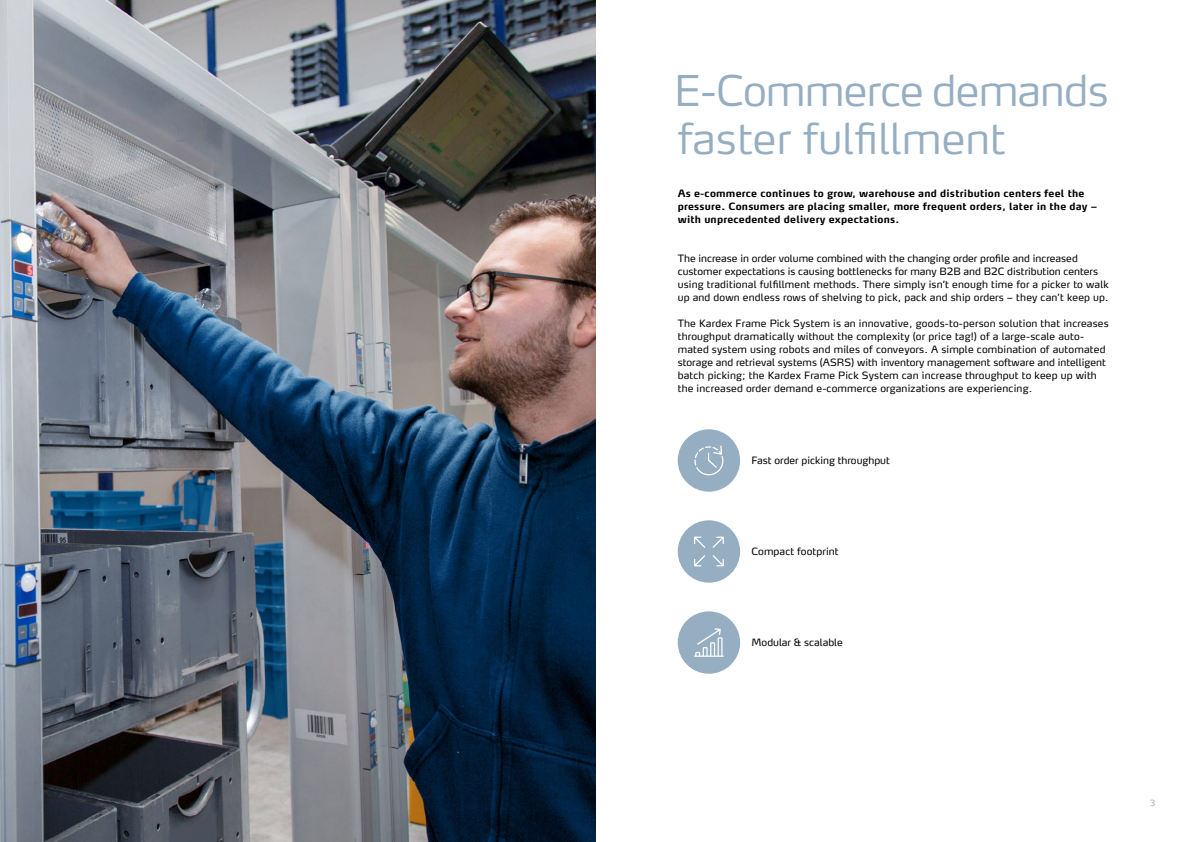
<style>
.page{position:relative;width:1191px;height:842px;background:#fff}
.page>*{position:absolute;margin:0;border:0;box-sizing:border-box;transform-origin:0 0}
.t1{font:300 42px/48px "Max OT";letter-spacing:-.015em;color:#96aec2}
.t2{font:10px/13px "Max OT";letter-spacing:.015em;color:#000}
.t3{font:700 10px/13px "Max OT";letter-spacing:.02em;color:#000}
.t4{font:300 8.5px "Max OT";color:#a8aca9}
</style>
<div class="page">
<div style="left:677px;top:429px;width:63px;height:63px;background:#96aec2;border-radius:50%"></div>
<svg style="left:694px;top:446px;width:29px;height:29px"></svg>
<div style="left:677px;top:520px;width:63px;height:63px;background:#96aec2;border-radius:50%"></div>
<svg style="left:694px;top:555px;width:11px;height:11px"></svg>
<svg style="left:712px;top:537px;width:12px;height:11px"></svg>
<svg style="left:694px;top:537px;width:11px;height:11px"></svg>
<svg style="left:712px;top:555px;width:12px;height:11px"></svg>
<div style="left:677px;top:611px;width:63px;height:63px;background:#96aec2;border-radius:50%"></div>
<svg style="left:694px;top:628px;width:30px;height:29px"></svg>
<img style="left:0;top:0;width:595px;height:842px">
<h1 class="t1" style="left:674px;top:66px;width:436px">E-Commerce demands faster fulfillment</h1>
<p class="t3" style="left:677px;top:187px;width:421px">As e-commerce continues to grow, warehouse and distribution centers feel the pressure. Consumers are placing smaller, more frequent orders, later in the day – with unprecedented delivery expectations.</p>
<p class="t2" style="left:677px;top:252px;width:432px">The increase in order volume combined with the changing order profile and increased customer expectations is causing bottlenecks for many B2B and B2C distribution centers using traditional fulfillment methods. There simply isn’t enough time for a picker to walk up and down endless rows of shelving to pick, pack and ship orders – they can’t keep up.</p>
<p class="t2" style="left:677px;top:317px;width:432px">The Kardex Frame Pick System is an innovative, goods-to-person solution that increases throughput dramatically without the complexity (or price tag!) of a large-scale auto&shy;mated system using robots and miles of conveyors. A simple combination of automated storage and retrieval systems (ASRS) with inventory management software and intelligent batch picking; the Kardex Frame Pick System can increase throughput to keep up with the increased order demand e-commerce organizations are experiencing.</p>
<p class="t2" style="left:751px;top:454px;width:140px">Fast order picking throughput</p>
<p class="t2" style="left:751px;top:545px;width:89px">Compact footprint</p>
<p class="t2" style="left:751px;top:636px;width:93px">Modular &amp; scalable</p>
<p class="t4" style="left:1149px;top:798px;width:7px">3</p>
</div>
